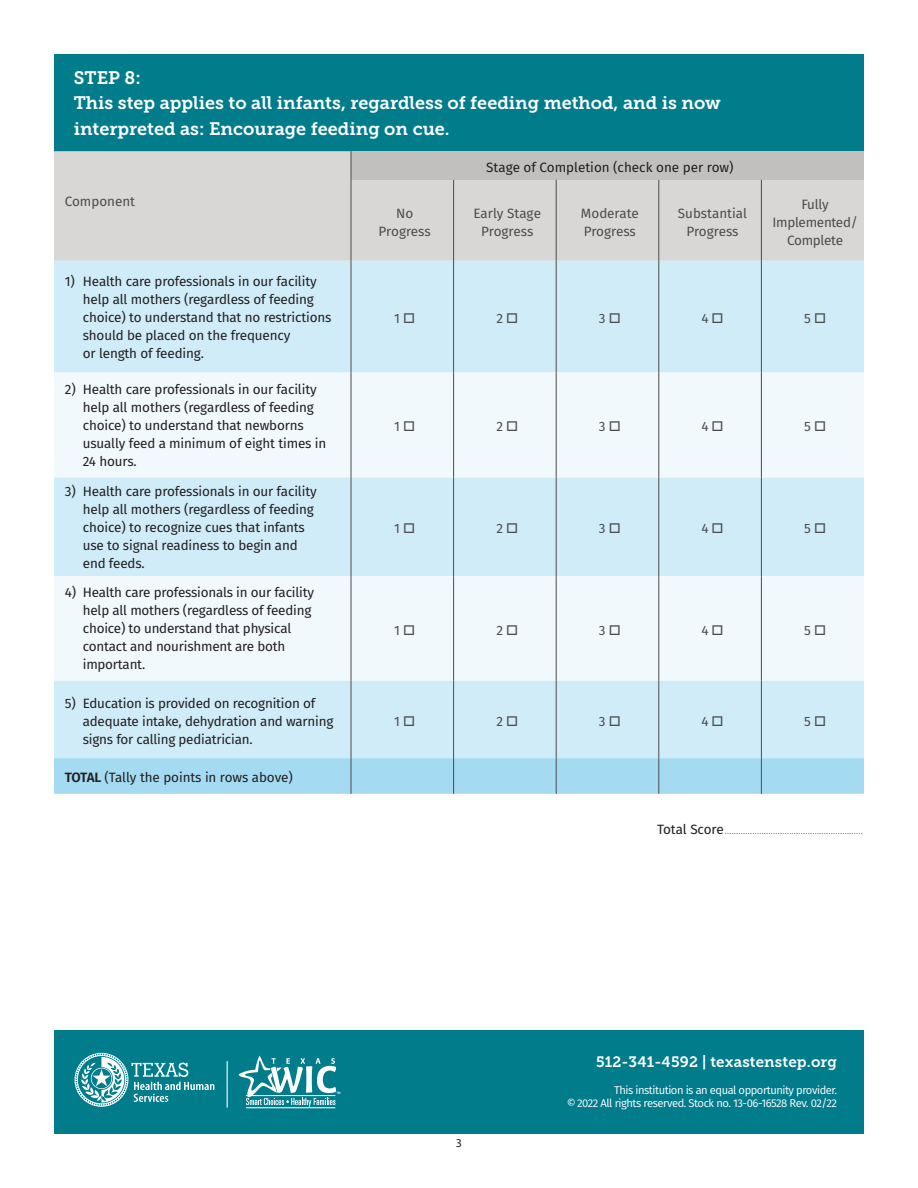
<style>
.page{position:relative;width:918px;height:1188px;background:#fff}
.page>*{position:absolute;margin:0;border:0;box-sizing:border-box;transform-origin:0 0}
.t1{font:18px/25.5px "Museo Slab 700";color:#fff}
.t2{font:15px "Museo Slab 700";letter-spacing:.01em;color:#fff}
.t3{font:13.5px/18px "Fira Sans";letter-spacing:-.01em;color:#231f20}
.t4{font:13.5px/18px "Fira Sans";letter-spacing:-.01em;color:#4d4c4c;text-align:center}
.t5{font:12px "Myriad Pro";color:#231f20}
.t6{font:11.25px/13.5px "Fira Sans";letter-spacing:-.04em;color:#fff;text-align:right}
.t7{font:500 5.7px "Fira Sans";color:#231f20}
.s1{font-weight:600}
</style>
<div class="page">
<div style="left:54px;top:1030px;width:810px;height:104px;background:#007c8b"></div>
<hr style="left:227px;top:1061px;width:1px;height:47px;background:#fff">
<svg style="left:75px;top:1053px;width:139px;height:54px"></svg>
<hr style="left:246px;top:1107px;width:89px;height:1px;background:#fff">
<svg style="left:238px;top:1056px;width:102px;height:51px"></svg>
<div style="left:54px;top:54px;width:810px;height:97px;background:#007c8b"></div>
<div style="left:54px;top:151px;width:810px;height:110px;background:#d8d7d6"></div>
<div style="left:351px;top:151px;width:513px;height:29px;background:#c2bfbf"></div>
<div style="left:54px;top:261px;width:810px;height:497px;background:#d0ecf8"></div>
<svg style="left:54px;top:373px;width:810px;height:307px;fill:#f1f9fc"></svg>
<div style="left:54px;top:758px;width:810px;height:36px;background:#a5dbf2"></div>
<svg style="left:351px;top:151px;width:1px;height:29px"></svg>
<hr style="left:351px;top:180px;width:1px;height:81px;background:#4d4c4c">
<hr style="left:453px;top:180px;width:1px;height:81px;background:#4d4c4c">
<hr style="left:556px;top:180px;width:1px;height:81px;background:#4d4c4c">
<hr style="left:659px;top:180px;width:1px;height:81px;background:#4d4c4c">
<hr style="left:761px;top:180px;width:1px;height:81px;background:#4d4c4c">
<hr style="left:351px;top:261px;width:1px;height:112px;background:#4d4c4c">
<hr style="left:453px;top:261px;width:1px;height:112px;background:#4d4c4c">
<hr style="left:556px;top:261px;width:1px;height:112px;background:#4d4c4c">
<hr style="left:659px;top:261px;width:1px;height:112px;background:#4d4c4c">
<hr style="left:761px;top:261px;width:1px;height:112px;background:#4d4c4c">
<hr style="left:351px;top:373px;width:1px;height:104px;background:#4d4c4c">
<hr style="left:453px;top:373px;width:1px;height:104px;background:#4d4c4c">
<hr style="left:556px;top:373px;width:1px;height:104px;background:#4d4c4c">
<hr style="left:659px;top:373px;width:1px;height:104px;background:#4d4c4c">
<hr style="left:761px;top:373px;width:1px;height:104px;background:#4d4c4c">
<hr style="left:351px;top:477px;width:1px;height:99px;background:#4d4c4c">
<hr style="left:453px;top:477px;width:1px;height:99px;background:#4d4c4c">
<hr style="left:556px;top:477px;width:1px;height:99px;background:#4d4c4c">
<hr style="left:659px;top:477px;width:1px;height:99px;background:#4d4c4c">
<hr style="left:761px;top:477px;width:1px;height:99px;background:#4d4c4c">
<hr style="left:351px;top:576px;width:1px;height:104px;background:#4d4c4c">
<hr style="left:453px;top:576px;width:1px;height:104px;background:#4d4c4c">
<hr style="left:556px;top:576px;width:1px;height:104px;background:#4d4c4c">
<hr style="left:659px;top:576px;width:1px;height:104px;background:#4d4c4c">
<hr style="left:761px;top:576px;width:1px;height:104px;background:#4d4c4c">
<hr style="left:351px;top:680px;width:1px;height:78px;background:#4d4c4c">
<hr style="left:453px;top:680px;width:1px;height:78px;background:#4d4c4c">
<hr style="left:556px;top:680px;width:1px;height:78px;background:#4d4c4c">
<hr style="left:659px;top:680px;width:1px;height:78px;background:#4d4c4c">
<hr style="left:761px;top:680px;width:1px;height:78px;background:#4d4c4c">
<hr style="left:351px;top:758px;width:1px;height:36px;background:#4d4c4c">
<hr style="left:453px;top:758px;width:1px;height:36px;background:#4d4c4c">
<hr style="left:556px;top:758px;width:1px;height:36px;background:#4d4c4c">
<hr style="left:659px;top:758px;width:1px;height:36px;background:#4d4c4c">
<hr style="left:761px;top:758px;width:1px;height:36px;background:#4d4c4c">
<p class="t1" style="left:74px;top:65px;width:69px">STEP 8:</p>
<p class="t1" style="left:74px;top:90px;width:649px">This step applies to all infants, regardless of feeding method, and is now interpreted as: Encourage feeding on cue.</p>
<p class="t3" style="left:486px;top:158px;width:249px">Stage of Completion (check one per row)</p>
<p class="t4" style="left:65px;top:192px;width:72px">Component</p>
<p class="t4" style="left:379px;top:204px;width:54px">No<br>Progress</p>
<p class="t4" style="left:474px;top:204px;width:69px">Early Stage<br>Progress</p>
<p class="t4" style="left:581px;top:204px;width:59px;text-align:left">Moderate<br>Progress</p>
<p class="t4" style="left:678px;top:204px;width:71px">Substantial<br>Progress</p>
<p class="t4" style="left:772px;top:195px;width:87px">Fully<br>Implemented/<br>Complete</p>
<p class="t3" style="left:83px;top:272px;width:250px;text-indent:-18px">1) Health care professionals in our facility help all mothers (regardless of feeding choice) to understand that no restrictions should be placed on the frequency<br>or length of feeding.</p>
<p class="t4" style="left:394px;top:309px;width:22px">1 □</p>
<p class="t4" style="left:496px;top:309px;width:23px">2 □</p>
<p class="t4" style="left:599px;top:309px;width:23px">3 □</p>
<p class="t4" style="left:701px;top:309px;width:24px">4 □</p>
<p class="t4" style="left:804px;top:309px;width:23px">5 □</p>
<p class="t3" style="left:83px;top:380px;width:245px;text-indent:-18px">2) Health care professionals in our facility help all mothers (regardless of feeding choice) to understand that newborns usually feed a minimum of eight times in 24 hours.</p>
<p class="t3" style="left:83px;top:482px;width:235px;text-indent:-18px">3) Health care professionals in our facility help all mothers (regardless of feeding choice) to recognize cues that infants use to signal readiness to begin and end feeds.</p>
<p class="t3" style="left:83px;top:583px;width:233px;text-indent:-18px">4) Health care professionals in our facility help all mothers (regardless of feeding choice) to understand that physical contact and nourishment are both important.</p>
<p class="t3" style="left:83px;top:694px;width:252px;text-indent:-18px">5) Education is provided on recognition of adequate intake, dehydration and warning signs for calling pediatrician.</p>
<p class="t3" style="left:65px;top:768px;width:230px"><span class="s1">TOTAL</span> (Tally the points in rows above)</p>
<p class="t4" style="left:394px;top:417px;width:22px">1 □</p>
<p class="t4" style="left:496px;top:417px;width:23px">2 □</p>
<p class="t4" style="left:599px;top:417px;width:23px">3 □</p>
<p class="t4" style="left:701px;top:417px;width:24px">4 □</p>
<p class="t4" style="left:804px;top:417px;width:23px">5 □</p>
<p class="t4" style="left:394px;top:519px;width:22px">1 □</p>
<p class="t4" style="left:496px;top:519px;width:23px">2 □</p>
<p class="t4" style="left:599px;top:519px;width:23px">3 □</p>
<p class="t4" style="left:701px;top:519px;width:24px">4 □</p>
<p class="t4" style="left:804px;top:519px;width:23px">5 □</p>
<p class="t4" style="left:394px;top:621px;width:22px">1 □</p>
<p class="t4" style="left:496px;top:621px;width:23px">2 □</p>
<p class="t4" style="left:599px;top:621px;width:23px">3 □</p>
<p class="t4" style="left:701px;top:621px;width:24px">4 □</p>
<p class="t4" style="left:804px;top:621px;width:23px">5 □</p>
<p class="t4" style="left:394px;top:712px;width:22px">1 □</p>
<p class="t4" style="left:496px;top:712px;width:23px">2 □</p>
<p class="t4" style="left:599px;top:712px;width:23px">3 □</p>
<p class="t4" style="left:701px;top:712px;width:24px">4 □</p>
<p class="t4" style="left:804px;top:712px;width:23px">5 □</p>
<p class="t3" style="left:657px;top:819px;width:68px">Total Score</p>
<p class="t7" style="left:725px;top:827px;width:139px">. . . . . . . . . . . . . . . . . . . . . . . . . . . . . . . . . . . . . . . . . . . . . . . . . . . . . . . . . . . .</p>
<p class="t5" style="left:456px;top:1136px;width:8px">3</p>
<p class="t2" style="left:596px;top:1053px;width:242px">512-341-4592 | texastenstep.org</p>
<p class="t6" style="left:567px;top:1083px;width:272px">This institution is an equal opportunity provider.<br>© 2022 All rights reserved. Stock no. 13-06-16528 Rev. 02/22</p>
</div>
